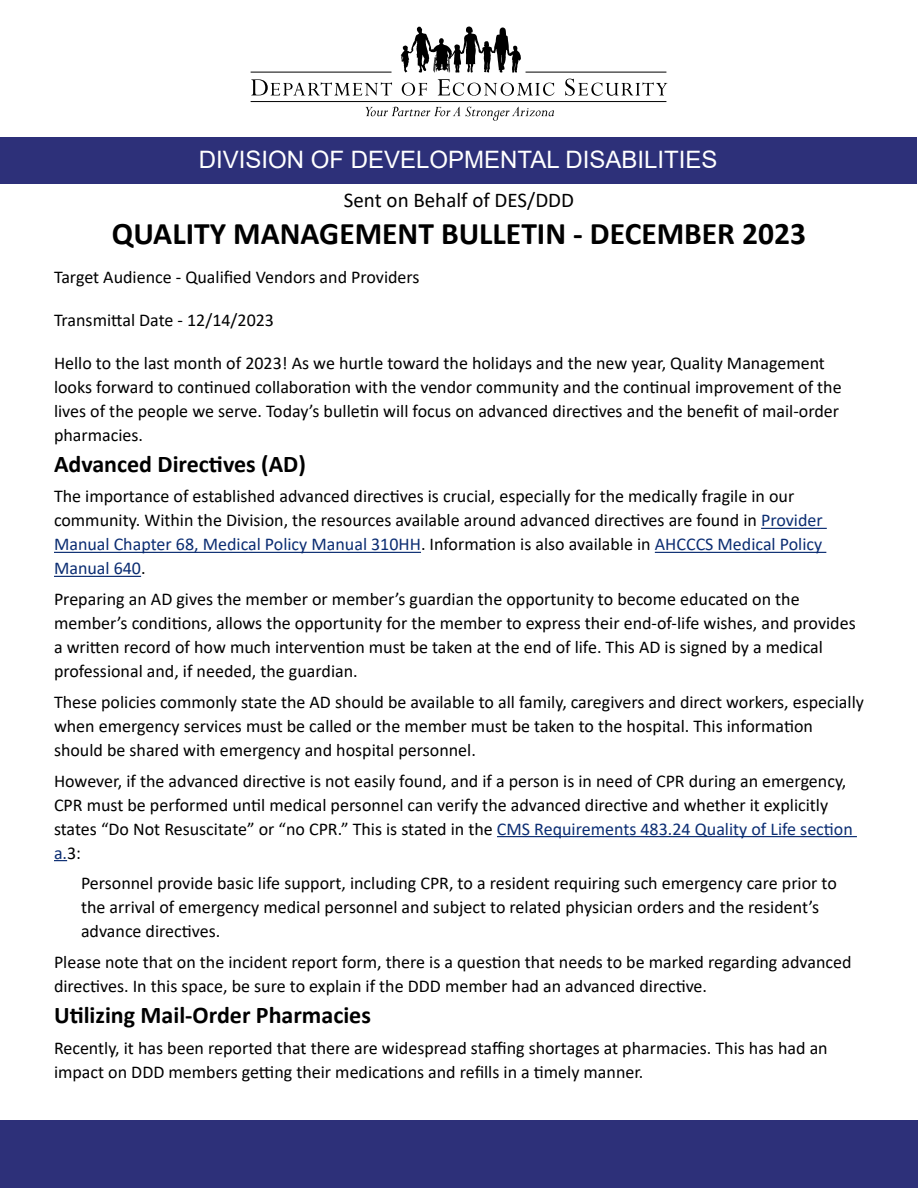
<style>
.page{position:relative;width:918px;height:1188px;background:#fff}
.page>*{position:absolute;margin:0;border:0;box-sizing:border-box;transform-origin:0 0}
.t1{font:700 31.5px "Calibri";color:#000}
.t2{font:700 24px "Calibri";color:#000}
.t3{font:24px "Arial";color:#fff}
.t4{font:21px "Calibri";color:#000}
.t5{font:18px/24px "Calibri";color:#000}
.s1{color:#0b2d72}
</style>
<div class="page">
<div style="left:0;top:1120px;width:918px;height:68px;background:#2d3079"></div>
<div style="left:1px;top:138px;width:916px;height:46px;background:#2d3079"></div>
<svg style="left:251px;top:79px;width:141px;height:16px"></svg>
<svg style="left:366px;top:107px;width:188px;height:14px"></svg>
<svg style="left:401px;top:27px;width:120px;height:46px"></svg>
<svg style="left:402px;top:83px;width:25px;height:13px"></svg>
<svg style="left:438px;top:79px;width:116px;height:17px"></svg>
<svg style="left:565px;top:79px;width:102px;height:17px"></svg>
<hr style="left:251px;top:72px;width:141px;height:1px;background:#000">
<hr style="left:526px;top:72px;width:140px;height:1px;background:#000">
<hr style="left:251px;top:101px;width:415px;height:1px;background:#000">
<hr style="left:761px;top:528px;width:66px;height:1px;background:#0b2d72">
<hr style="left:54px;top:552px;width:367px;height:1px;background:#0b2d72">
<hr style="left:655px;top:552px;width:171px;height:1px;background:#0b2d72">
<hr style="left:54px;top:576px;width:87px;height:1px;background:#0b2d72">
<hr style="left:497px;top:836px;width:360px;height:1px;background:#0b2d72">
<svg style="left:54px;top:860px;width:13px;height:1px"></svg>
<h2 class="t3" style="left:199px;top:143px;width:520px">DIVISION OF DEVELOPMENTAL DISABILITIES</h2>
<p class="t4" style="left:344px;top:185px;width:232px">Sent on Behalf of DES/DDD</p>
<h1 class="t1" style="left:112px;top:212px;width:696px">QUALITY MANAGEMENT BULLETIN - DECEMBER 2023</h1>
<p class="t5" style="left:54px;top:264px;width:367px">Target Audience - Qualified Vendors and Providers</p>
<p class="t5" style="left:54px;top:307px;width:222px">Transmittal Date - 12/14/2023</p>
<p class="t5" style="left:54px;top:350px;width:789px">Hello to the last month of 2023! As we hurtle toward the holidays and the new year, Quality Management looks forward to continued collaboration with the vendor community and the continual improvement of the lives of the people we serve. Today’s bulletin will focus on advanced directives and the benefit of mail-order pharmacies.</p>
<h2 class="t2" style="left:54px;top:447px;width:253px">Advanced Directives (AD)</h2>
<p class="t5" style="left:54px;top:484px;width:770px">The importance of established advanced directives is crucial, especially for the medically fragile in our community. Within the Division, the resources available around advanced directives are found in <span class="s1">Provider Manual Chapter 68, Medical Policy Manual 310HH</span>. Information is also available in <span class="s1">AHCCCS Medical Policy Manual 640</span>.</p>
<p class="t5" style="left:54px;top:587px;width:803px">Preparing an AD gives the member or member’s guardian the opportunity to become educated on the member’s conditions, allows the opportunity for the member to express their end-of-life wishes, and provides a written record of how much intervention must be taken at the end of life. This AD is signed by a medical professional and, if needed, the guardian.</p>
<p class="t5" style="left:54px;top:689px;width:811px">These policies commonly state the AD should be available to all family, caregivers and direct workers, especially when emergency services must be called or the member must be taken to the hospital. This information should be shared with emergency and hospital personnel.</p>
<p class="t5" style="left:54px;top:768px;width:800px">However, if the advanced directive is not easily found, and if a person is in need of CPR during an emergency, CPR must be performed until medical personnel can verify the advanced directive and whether it explicitly states “Do Not Resuscitate” or “no CPR.” This is stated in the <span class="s1">CMS Requirements 483.24 Quality of Life section a.</span>3:</p>
<p class="t5" style="left:81px;top:871px;width:757px">Personnel provide basic life support, including CPR, to a resident requiring such emergency care prior to the arrival of emergency medical personnel and subject to related physician orders and the resident’s advance directives.</p>
<p class="t5" style="left:54px;top:950px;width:799px">Please note that on the incident report form, there is a question that needs to be marked regarding advanced directives. In this space, be sure to explain if the DDD member had an advanced directive.</p>
<h2 class="t2" style="left:54px;top:998px;width:318px">Utilizing Mail-Order Pharmacies</h2>
<p class="t5" style="left:54px;top:1035px;width:775px">Recently, it has been reported that there are widespread staffing shortages at pharmacies. This has had an impact on DDD members getting their medications and refills in a timely manner.</p>
</div>
